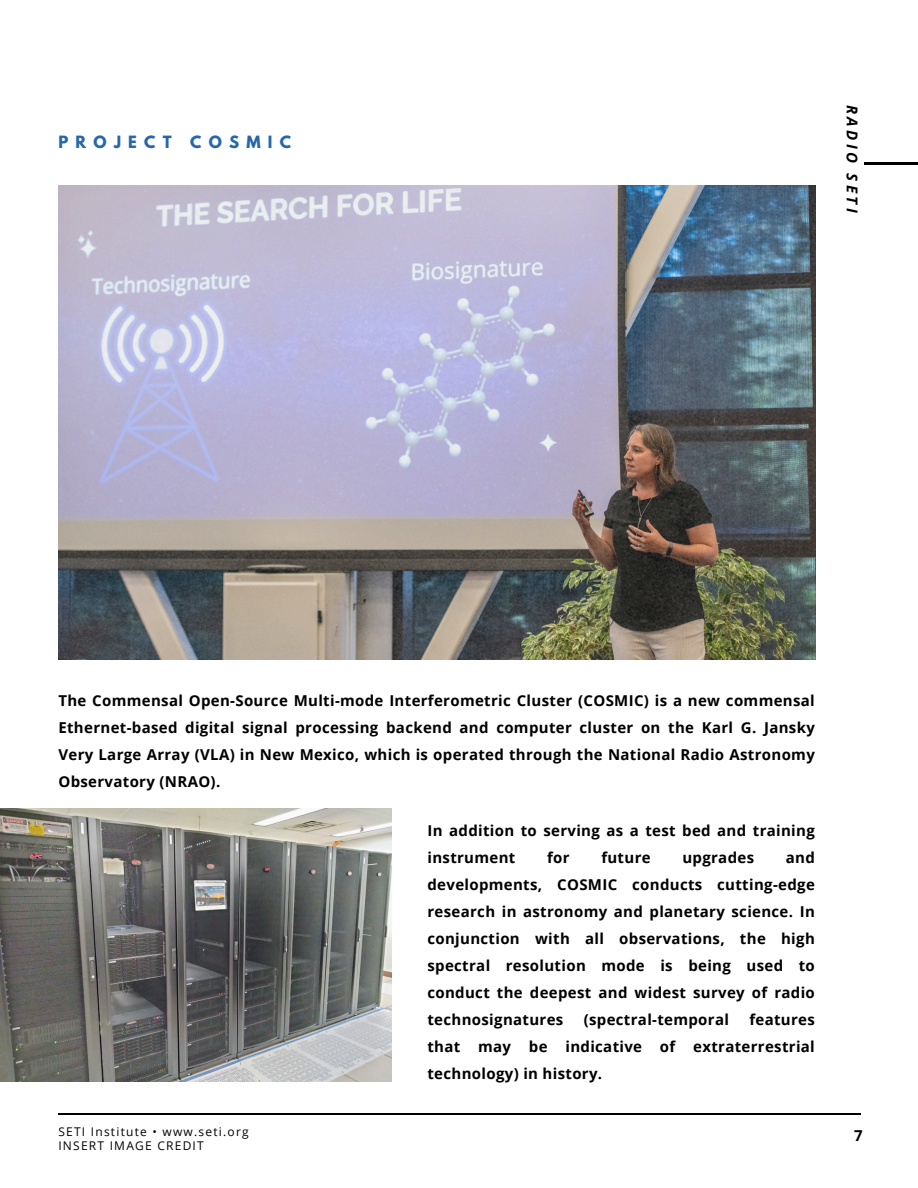
<style>
.page{position:relative;width:918px;height:1188px;background:#fff}
.page>*{position:absolute;margin:0;border:0;box-sizing:border-box;transform-origin:0 0}
.t1{font:700 15px/27px "Open Sans";letter-spacing:.02em;color:#000;text-align:justify}
.t2{font:700 15px "League Spartan";letter-spacing:.485em;color:#2666af}
.t3{font:italic 700 15px "Open Sans";color:#000}
.t4{font:12px/13.5px "Open Sans";letter-spacing:.1em;color:#000}
</style>
<div class="page">
<hr style="left:58px;top:1113px;width:803px;height:2px;background:#000">
<hr style="left:864px;top:162px;width:54px;height:2px;background:#000">
<img style="left:58px;top:186px;width:757px;height:473px">
<img style="left:0;top:809px;width:392px;height:272px">
<p class="t2" style="left:58px;top:135px;width:234px">PROJECT COSMIC</p>
<p class="t3" style="left:863px;top:105px;width:109px;rotate:90deg">RADIO SETI</p>
<p class="t1" style="left:58px;top:687px;width:758px">The Commensal Open-Source Multi-mode Interferometric Cluster (COSMIC) is a new commensal Ethernet-based digital signal processing backend and computer cluster on the Karl G. Jansky Very Large Array (VLA) in New Mexico, which is operated through the National Radio Astronomy Observatory (NRAO).</p>
<p class="t1" style="left:427px;top:816px;width:389px">In addition to serving as a test bed and training instrument</p>
<p class="t1" style="left:547px;top:843px;width:24px">for</p>
<p class="t1" style="left:601px;top:843px;width:51px">future</p>
<p class="t1" style="left:682px;top:843px;width:73px">upgrades</p>
<p class="t1" style="left:427px;top:843px;width:389px;text-indent:358px">and developments, COSMIC conducts cutting-edge research in astronomy and planetary science. In conjunction with all observations, the high spectral resolution mode is being used to conduct the deepest and widest survey of radio technosignatures</p>
<p class="t1" style="left:427px;top:1005px;width:389px;text-indent:322px">features that may be indicative of extraterrestrial technology) in history.</p>
<p class="t1" style="left:584px;top:1005px;width:147px">(spectral-temporal</p>
<p class="t4" style="left:58px;top:1125px;width:192px">SETI Institute • www.seti.org<br>INSERT IMAGE CREDIT</p>
<p class="t1" style="left:854px;top:1121px;width:10px">7</p>
</div>
